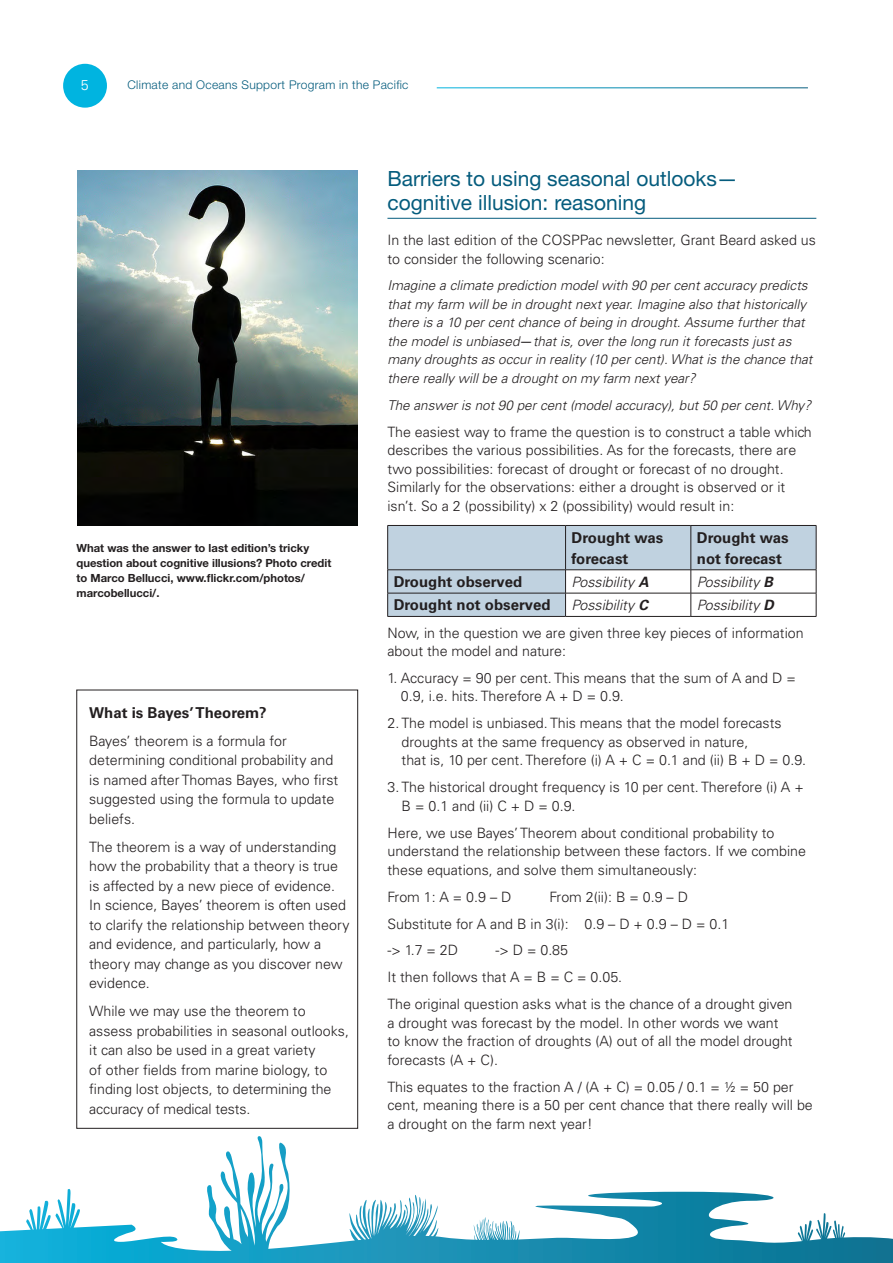
<style>
.page{position:relative;width:893px;height:1263px;background:#fff}
.page>*{position:absolute;margin:0;border:0;box-sizing:border-box;transform-origin:0 0}
.t1{font:21px/24px "Helvetica Neue";color:#055c7d}
.t2{font:700 15px/21px "Univers CE";color:#231f20}
.t3{font:300 14.25px/19.5px "Univers CE";color:#231f20}
.t4{font:italic 300 14.25px "Univers";color:#231f20}
.t5{font:300 14.25px "Univers CE";color:#fff}
.t6{font:italic 300 13.5px/18.5px "Univers CE";color:#231f20}
.t7{font:300 12px "Helvetica Neue";letter-spacing:.025em;color:#055c7d}
.t8{font:700 11.25px/15px "Helvetica Neue";color:#231f20}
.s1{font-style:inherit}
.s2{font-family:"Helvetica Neue";font-weight:400;font-style:normal}
.s3{font-family:"Univers CE";font-weight:700}
</style>
<div class="page">
<div style="left:63px;top:64px;width:44px;height:44px;background:#00b4e0;border-radius:50%"></div>
<svg style="left:0;top:1140px;width:893px;height:123px"></svg>
<div style="left:77px;top:690px;width:281px;height:438px;border:1px solid #231f20"></div>
<hr style="left:387px;top:218px;width:429px;height:1px;background:#055c7d">
<svg style="left:387px;top:525px;width:430px;height:91px"></svg>
<hr style="left:387px;top:616px;width:179px;height:1px;background:#231f20">
<hr style="left:566px;top:616px;width:125px;height:1px;background:#231f20">
<hr style="left:691px;top:616px;width:125px;height:1px;background:#231f20">
<img style="left:77px;top:170px;width:281px;height:355px">
<p class="t5" style="left:81px;top:77px;width:9px">5</p>
<p class="t7" style="left:128px;top:77px;width:282px">Climate and Oceans Support Program in the Pacific</p>
<p class="t8" style="left:77px;top:541px;width:256px">What was the answer to last edition’s tricky question about cognitive illusions? Photo credit to Marco Bellucci, www.flickr.com/photos/ marcobellucci/.</p>
<p class="t2" style="left:89px;top:702px;width:179px">What is Bayes’ Theorem?</p>
<p class="t3" style="left:89px;top:731px;width:251px">Bayes’ theorem is a formula for determining conditional probability and is named after Thomas Bayes, who first suggested using the formula to update beliefs.</p>
<p class="t3" style="left:89px;top:837px;width:262px">The theorem is a way of understanding how the probability that a theory is true is affected by a new piece of evidence.<br>In science, Bayes’ theorem is often used to clarify the relationship between theory and evidence, and particularly, how a theory may change as you discover new evidence.</p>
<p class="t3" style="left:89px;top:1002px;width:261px">While we may use the theorem to assess probabilities in seasonal outlooks, it can also be used in a great variety<br>of other fields from marine biology, to finding lost objects, to determining the accuracy of medical tests.</p>
<h1 class="t1" style="left:387px;top:166px;width:352px">Barriers to using seasonal outlooks<span class="s1">— </span>cognitive illusion: reasoning</h1>
<p class="t3" style="left:387px;top:231px;width:430px;line-height:18.5px">In the last edition of the COSPPac newsletter, Grant Beard asked us to consider the following scenario:</p>
<p class="t6" style="left:387px;top:277px;width:426px">Imagine a climate prediction model with 90 per cent accuracy predicts that my farm will be in drought next year. Imagine also that historically there is a 10 per cent chance of being in drought. Assume further that the model is unbiased<span class="s2">—</span>that is, over the long run it forecasts just as many droughts as occur in reality (10 per cent). What is the chance that there really will be a drought on my farm next year?</p>
<p class="t6" style="left:387px;top:396px;width:425px">The answer is not 90 per cent (model accuracy), but 50 per cent. Why?</p>
<p class="t3" style="left:387px;top:423px;width:426px;line-height:18.6px">The easiest way to frame the question is to construct a table which describes the various possibilities. As for the forecasts, there are two possibilities: forecast of drought or forecast of no drought.<br>Similarly for the observations: either a drought is observed or it isn’t. So a 2 (possibility) x 2 (possibility) would result in:</p>
<p class="t2" style="left:572px;top:527px;width:93px">Drought was forecast</p>
<p class="t2" style="left:697px;top:527px;width:93px">Drought was not forecast</p>
<p class="t2" style="left:394px;top:572px;width:130px">Drought observed</p>
<p class="t4" style="left:572px;top:573px;width:79px">Possibility <span class="s3">A</span></p>
<p class="t4" style="left:697px;top:573px;width:78px">Possibility <span class="s3">B</span></p>
<p class="t2" style="left:394px;top:595px;width:158px">Drought not observed</p>
<p class="t4" style="left:572px;top:597px;width:78px">Possibility <span class="s3">C</span></p>
<p class="t4" style="left:697px;top:597px;width:79px">Possibility <span class="s3">D</span></p>
<p class="t3" style="left:387px;top:624px;width:418px;line-height:18.5px">Now, in the question we are given three key pieces of information about the model and nature:</p>
<p class="t3" style="left:401px;top:669px;width:396px;line-height:18.5px;text-indent:-13px">1. Accuracy = 90 per cent. This means that the sum of A and D =<br>0.9, i.e. hits. Therefore A + D = 0.9.</p>
<p class="t3" style="left:402px;top:714px;width:406px;line-height:18.5px;text-indent:-14px">2. The model is unbiased. This means that the model forecasts droughts at the same frequency as observed in nature,<br>that is, 10 per cent. Therefore (i) A + C = 0.1 and (ii) B + D = 0.9.</p>
<p class="t3" style="left:402px;top:778px;width:404px;line-height:18.5px;text-indent:-14px">3. The historical drought frequency is 10 per cent. Therefore (i) A +<br>B = 0.1 and (ii) C + D = 0.9.</p>
<p class="t3" style="left:387px;top:824px;width:420px;line-height:18.5px">Here, we use Bayes’ Theorem about conditional probability to understand the relationship between these factors. If we combine these equations, and solve them simultaneously:</p>
<p class="t3" style="left:387px;top:887px;width:125px">From 1: A = 0.9 – D</p>
<p class="t3" style="left:387px;top:883px;width:343px;line-height:27px;text-indent:162px">From 2(ii): B = 0.9 – D<br>Substitute for A and B in 3(i): 0.9 – D + 0.9 – D = 0.1 -&gt; 1.7 = 2D</p>
<p class="t3" style="left:387px;top:937px;width:406px;line-height:27px;text-indent:108px">-&gt; D = 0.85<br>It then follows that A = B = C = 0.05.<br>The original question asks what is the chance of a drought given</p>
<p class="t3" style="left:387px;top:1014px;width:407px;line-height:18.5px">a drought was forecast by the model. In other words we want to know the fraction of droughts (A) out of all the model drought forecasts (A + C).</p>
<p class="t3" style="left:387px;top:1078px;width:427px;line-height:18.5px">This equates to the fraction A / (A + C) = 0.05 / 0.1 = ½ = 50 per cent, meaning there is a 50 per cent chance that there really will be a drought on the farm next year!</p>
</div>
